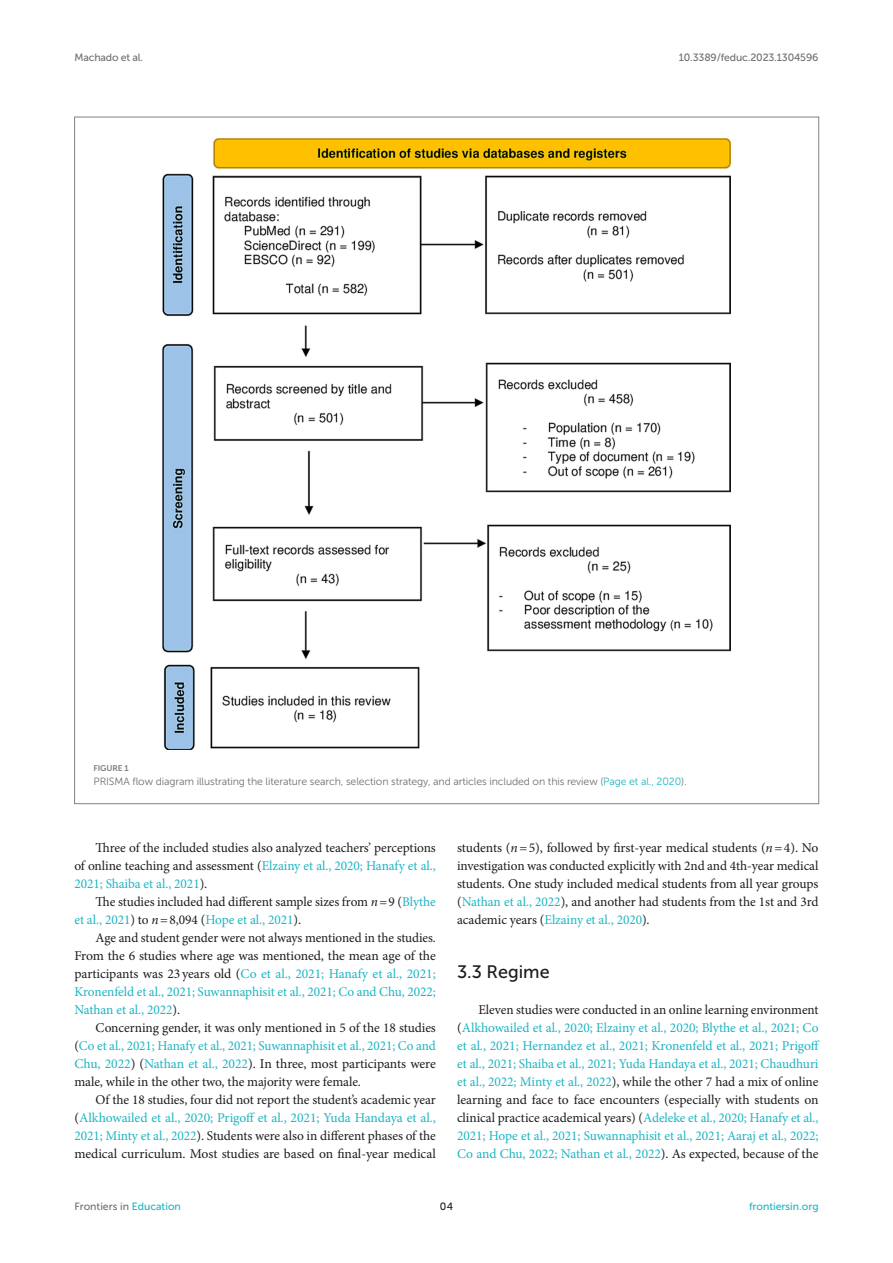
<style>
.page{position:relative;width:893px;height:1263px;background:#fff}
.page>*{position:absolute;margin:0;border:0;box-sizing:border-box;transform-origin:0 0}
.HEAD_2{font:18px "Museo Sans 500";color:#1b1c1b}
.TEXT{font:13.5px/18px "Minion Pro";letter-spacing:-.005em;color:#1b1c1b;text-align:justify}
.TEXT_FLUSH{font:13.5px/18px "Minion Pro";letter-spacing:-.005em;color:#1db5c3;text-align:justify}
.FIG_LEG{font:10.5px "Museo Sans 300";letter-spacing:-.01em;color:#706f70}
.t1{font:10.5px "Museo Sans 500";letter-spacing:-.015em;color:#706f70}
.t2{font:10.5px "Museo Sans 500";color:#1db5c3}
.t3{font:10.5px "Museo Sans 500";color:#1b1c1b}
.FIG_HD{font:8.25px "Museo Sans 700";letter-spacing:-.01em;color:#7e7f7f}
.s1{color:#1db5c3}
.s2{font-style:italic}
.s3{color:#1b1c1b}
</style>
<div class="page">
<img style="left:162px;top:137px;width:570px;height:613px">
<p class="t1" style="left:74px;top:51px;width:70px">Machado et al.</p>
<p class="t1" style="left:679px;top:51px;width:141px">10.3389/feduc.2023.1304596</p>
<p class="FIG_HD" style="left:94px;top:764px;width:37px">FIGURE 1</p>
<p class="FIG_LEG" style="left:94px;top:775px;width:595px">PRISMA flow diagram illustrating the literature search, selection strategy, and articles included on this review (<span class="s1">Page et al., 2020</span>).</p>
<p class="TEXT" style="left:74px;top:839px;width:363px;text-indent:21px">Three of the included studies also analyzed teachers’ perceptions of online teaching and assessment (<span class="s1">Elzainy et al., 2020; Hanafy et al., 2021; Shaiba et al., 2021</span>).</p>
<p class="TEXT" style="left:74px;top:893px;width:363px;text-indent:21px">The studies included had different sample sizes from <span class="s2">n</span>=9 (<span class="s1">Blythe et al., 2021</span>) to <span class="s2">n</span>=8,094 (<span class="s1">Hope et al., 2021</span>).</p>
<p class="TEXT" style="left:74px;top:929px;width:363px;text-indent:21px">Age and student gender were not always mentioned in the studies.<br>From the 6 studies where age was mentioned, the mean age of the participants was 23years old (<span class="s1">Co et al., 2021; Hanafy et al., 2021; Kronenfeld et al., 2021; Suwannaphisit et al., 2021; Co and Chu, 2022; Nathan et al., 2022</span>).</p>
<p class="TEXT" style="left:74px;top:1019px;width:363px;text-indent:21px">Concerning gender, it was only mentioned in 5 of the 18 studies (<span class="s1">Co et al., 2021; Hanafy et al., 2021; Suwannaphisit et al., 2021; Co and Chu, 2022</span>) (<span class="s1">Nathan et al., 2022</span>). In three, most participants were male, while in the other two, the majority were female.</p>
<p class="TEXT" style="left:74px;top:1091px;width:363px;text-indent:21px">Of the 18 studies, four did not report the student’s academic year (<span class="s1">Alkhowailed et al., 2020; Prigoff et al., 2021; Yuda Handaya et al., 2021; Minty et al., 2022</span>). Students were also in different phases of the medical curriculum. Most studies are based on final-year medical</p>
<p class="TEXT" style="left:457px;top:839px;width:363px">students (<span class="s2">n</span>=5), followed by first-year medical students (<span class="s2">n</span>=4). No investigation was conducted explicitly with 2nd and 4th-year medical students. One study included medical students from all year groups (<span class="s1">Nathan et al., 2022</span>), and another had students from the 1st and 3rd academic years (<span class="s1">Elzainy et al., 2020</span>).</p>
<p class="HEAD_2" style="left:457px;top:962px;width:94px">3.3 Regime</p>
<p class="TEXT_FLUSH" style="left:457px;top:1001px;width:364px;text-indent:21px"><span class="s3">Eleven studies were conducted in an online learning environment (</span>Alkhowailed et al., 2020; Elzainy et al., 2020; Blythe et al., 2021; Co et al., 2021; Hernandez et al., 2021; Kronenfeld et al., 2021; Prigoff et al., 2021; Shaiba et al., 2021; Yuda Handaya et al., 2021; Chaudhuri et al., 2022; Minty et al., 2022<span class="s3">), while the other 7 had a mix of online learning and face to face encounters (especially with students on clinical practice academical years) (</span>Adeleke et al., 2020; Hanafy et al., 2021; Hope et al., 2021; Suwannaphisit et al., 2021; Aaraj et al., 2022; Co and Chu, 2022; Nathan et al., 2022<span class="s3">). As expected, because of the</span></p>
<p class="t1" style="left:74px;top:1200px;width:108px">Frontiers in <span class="s1">Education</span></p>
<p class="t3" style="left:440px;top:1200px;width:15px">04</p>
<p class="t2" style="left:749px;top:1200px;width:71px">frontiersin.org</p>
</div>
